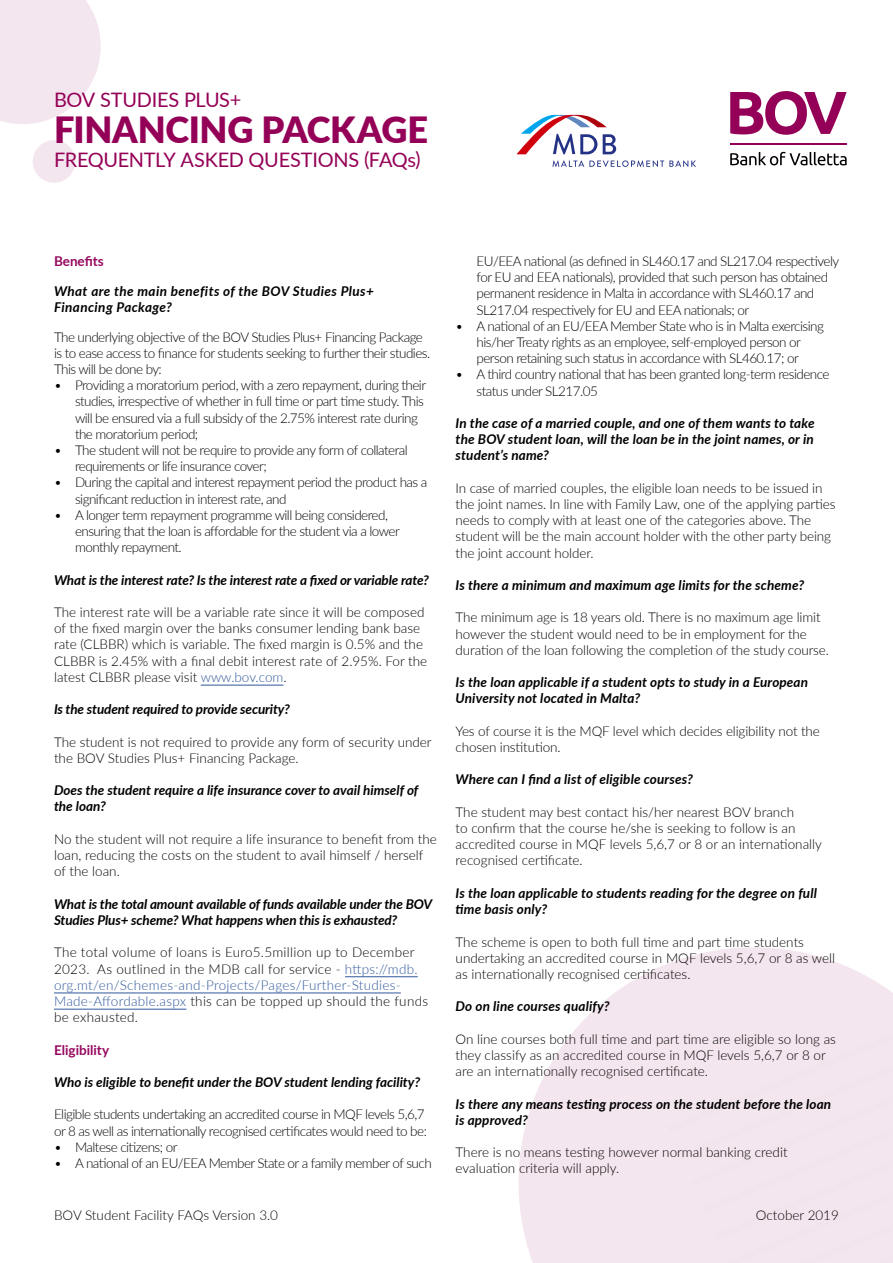
<style>
.page{position:relative;width:893px;height:1263px;background:#fff}
.page>*{position:absolute;margin:0;border:0;box-sizing:border-box;transform-origin:0 0}
.t1{font:900 36.15px "Lato";letter-spacing:-.01em;color:#940057}
.t2{font:19.95px "Lato";letter-spacing:-.015em;color:#940057}
.t3{font:300 13.5px/16.2px "Lato";letter-spacing:-.01em;color:#000}
.t4{font:300 13.5px/16.2px "Lato";letter-spacing:-.04em;color:#000}
.t5{font:italic 700 13.5px/16.2px "Lato";letter-spacing:.005em;color:#000}
.t6{font:300 13.5px/16.2px "Lato";letter-spacing:.02em;color:#000}
.t7{font:italic 700 13.5px/16.2px "Lato";letter-spacing:.03em;color:#000}
.t8{font:700 13.5px "Lato";color:#96085f}
.s1{color:#30589b}
</style>
<div class="page">
<svg style="left:525px;top:947px;width:368px;height:316px;fill:#f4e6ee"></svg>
<div style="left:661px;top:1027px;width:232px;height:236px;background:#f4e6ee"></div>
<div style="left:518px;top:1130px;width:123px;height:133px;background:#f4e6ee"></div>
<svg style="left:0;top:0;width:101px;height:183px"></svg>
<hr style="left:201px;top:685px;width:82px;height:1px;background:#30589b">
<hr style="left:345px;top:976px;width:73px;height:1px;background:#30589b">
<hr style="left:54px;top:993px;width:347px;height:1px;background:#30589b">
<hr style="left:54px;top:1009px;width:132px;height:1px;background:#30589b">
<svg style="left:517px;top:115px;width:99px;height:39px"></svg>
<svg style="left:552px;top:160px;width:144px;height:7px"></svg>
<svg style="left:730px;top:152px;width:117px;height:13px"></svg>
<svg style="left:730px;top:91px;width:117px;height:44px"></svg>
<hr style="left:730px;top:143px;width:117px;height:1px;background:#940057">
<h2 class="t2" style="left:54px;top:85px;width:189px">BOV STUDIES PLUS+</h2>
<h1 class="t1" style="left:54px;top:103px;width:376px">FINANCING PACKAGE</h1>
<h2 class="t2" style="left:54px;top:145px;width:368px">FREQUENTLY ASKED QUESTIONS (FAQs)</h2>
<p class="t8" style="left:54px;top:251px;width:51px">Benefits</p>
<p class="t7" style="left:54px;top:282px;width:321px">What are the main benefits of the BOV Studies Plus+<br>Financing Package?</p>
<p class="t4" style="left:54px;top:328px;width:378px">The underlying objective of the BOV Studies Plus+ Financing Package is to ease access to finance for students seeking to further their studies.<br>This will be done by:</p>
<p class="t4" style="left:75px;top:377px;width:353px;text-indent:-21px">• Providing a moratorium period, with a zero repayment, during their studies, irrespective of whether in full time or part time study. This will be ensured via a full subsidy of the 2.75% interest rate during the moratorium period;</p>
<p class="t4" style="left:75px;top:442px;width:334px;text-indent:-21px">• The student will not be require to provide any form of collateral requirements or life insurance cover;</p>
<p class="t4" style="left:75px;top:474px;width:354px;text-indent:-21px">• During the capital and interest repayment period the product has a significant reduction in interest rate, and</p>
<p class="t4" style="left:75px;top:506px;width:326px;text-indent:-21px">• A longer term repayment programme will being considered, ensuring that the loan is affordable for the student via a lower monthly repayment.</p>
<p class="t5" style="left:54px;top:571px;width:376px">What is the interest rate? Is the interest rate a fixed or variable rate?</p>
<p class="t3" style="left:54px;top:604px;width:375px">The interest rate will be a variable rate since it will be composed of the fixed margin over the banks consumer lending bank base rate (CLBBR) which is variable. The fixed margin is 0.5% and the CLBBR is 2.45% with a final debit interest rate of 2.95%. For the latest CLBBR please visit <span class="s1">www.bov.com</span>.</p>
<p class="t5" style="left:54px;top:701px;width:238px">Is the student required to provide security?</p>
<p class="t3" style="left:54px;top:733px;width:379px">The student is not required to provide any form of security under the BOV Studies Plus+ Financing Package.</p>
<p class="t5" style="left:54px;top:782px;width:366px">Does the student require a life insurance cover to avail himself of the loan?</p>
<p class="t3" style="left:54px;top:830px;width:384px">No the student will not require a life insurance to benefit from the loan, reducing the costs on the student to avail himself / herself of the loan.</p>
<p class="t5" style="left:54px;top:895px;width:380px">What is the total amount available of funds available under the BOV<br>Studies Plus+ scheme? What happens when this is exhausted?</p>
<p class="t6" style="left:54px;top:944px;width:376px">The total volume of loans is Euro5.5million up to December 2023. As outlined in the MDB call for service - <span class="s1">https://mdb. org.mt/en/Schemes-and-Projects/Pages/Further-Studies-Made-Affordable.aspx</span> this can be topped up should the funds be exhausted.</p>
<p class="t8" style="left:54px;top:1040px;width:57px">Eligibility</p>
<p class="t5" style="left:54px;top:1073px;width:368px">Who is eligible to benefit under the BOV student lending facility?</p>
<p class="t4" style="left:54px;top:1106px;width:374px">Eligible students undertaking an accredited course in MQF levels 5,6,7 or 8 as well as internationally recognised certificates would need to be:</p>
<p class="t4" style="left:54px;top:1138px;width:125px">• Maltese citizens; or</p>
<p class="t4" style="left:54px;top:1154px;width:379px">• A national of an EU/EEA Member State or a family member of such</p>
<p class="t4" style="left:477px;top:253px;width:364px">EU/EEA national (as defined in SL460.17 and SL217.04 respectively for EU and EEA nationals), provided that such person has obtained permanent residence in Malta in accordance with SL460.17 and SL217.04 respectively for EU and EEA nationals; or</p>
<p class="t4" style="left:456px;top:317px;width:370px;text-align:center">• A national of an EU/EEA Member State who is in Malta exercising his/her Treaty rights as an employee, self-employed person or<br>person retaining such status in accordance with SL460.17; or</p>
<p class="t4" style="left:477px;top:366px;width:354px;text-indent:-21px">• A third country national that has been granted long-term residence status under SL217.05</p>
<p class="t5" style="left:456px;top:414px;width:360px;text-align:justify">In the case of a married couple, and one of them wants to take the BOV student loan, will the loan be in the joint names, or in student’s name?</p>
<p class="t3" style="left:456px;top:479px;width:381px">In case of married couples, the eligible loan needs to be issued in the joint names. In line with Family Law, one of the applying parties needs to comply with at least one of the categories above. The student will be the main account holder with the other party being the joint account holder.</p>
<p class="t5" style="left:456px;top:576px;width:350px">Is there a minimum and maximum age limits for the scheme?</p>
<p class="t3" style="left:456px;top:609px;width:375px">The minimum age is 18 years old. There is no maximum age limit however the student would need to be in employment for the duration of the loan following the completion of the study course.</p>
<p class="t5" style="left:456px;top:674px;width:354px">Is the loan applicable if a student opts to study in a European<br>University not located in Malta?</p>
<p class="t3" style="left:456px;top:722px;width:366px">Yes of course it is the MQF level which decides eligibility not the chosen institution.</p>
<p class="t5" style="left:456px;top:771px;width:239px">Where can I find a list of eligible courses?</p>
<p class="t3" style="left:456px;top:803px;width:368px">The student may best contact his/her nearest BOV branch<br>to confirm that the course he/she is seeking to follow is an accredited course in MQF levels 5,6,7 or 8 or an internationally recognised certificate.</p>
<p class="t5" style="left:456px;top:884px;width:363px">Is the loan applicable to students reading for the degree on full time basis only?</p>
<p class="t3" style="left:456px;top:933px;width:381px">The scheme is open to both full time and part time students undertaking an accredited course in MQF levels 5,6,7 or 8 as well as internationally recognised certificates.</p>
<p class="t5" style="left:456px;top:998px;width:156px">Do on line courses qualify?</p>
<p class="t3" style="left:456px;top:1030px;width:382px">On line courses both full time and part time are eligible so long as they classify as an accredited course in MQF levels 5,6,7 or 8 or are an internationally recognised certificate.</p>
<p class="t5" style="left:456px;top:1095px;width:377px">Is there any means testing process on the student before the loan is approved?</p>
<p class="t3" style="left:456px;top:1144px;width:334px">There is no means testing however normal banking credit evaluation criteria will apply.</p>
<p class="t3" style="left:54px;top:1206px;width:226px">BOV Student Facility FAQs Version 3.0</p>
<p class="t3" style="left:756px;top:1206px;width:85px">October 2019</p>
</div>
